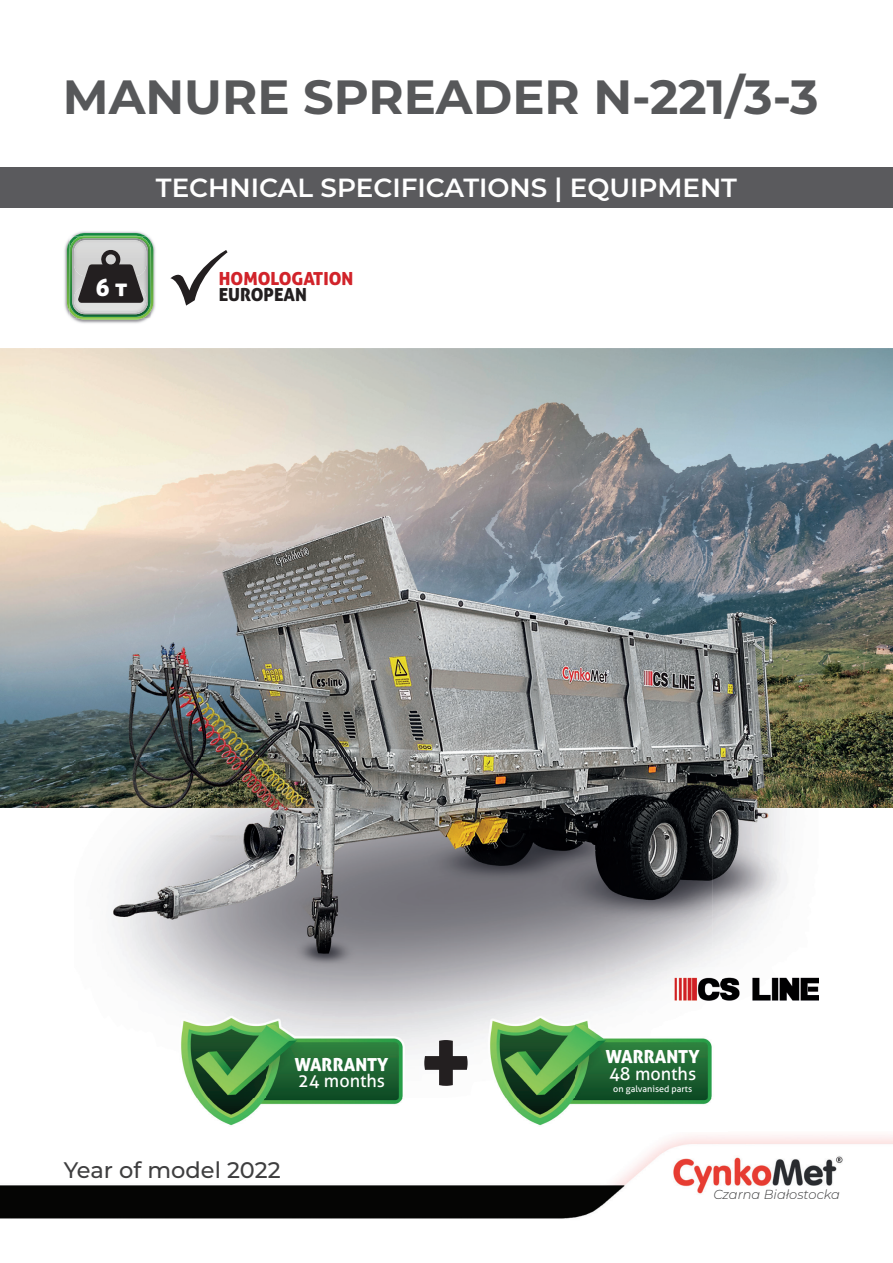
<style>
.page{position:relative;width:893px;height:1263px;background:#fff}
.page>*{position:absolute;margin:0;border:0;box-sizing:border-box;transform-origin:0 0}
.t1{font:96px "Aller Display";color:#231f20}
.t2{font:700 48px "Montserrat";color:#57585a}
.t3{font:600 26.25px "Montserrat";color:#fff}
.t4{font:24px "Aller Display";color:#fff}
.t5{font:500 22.5px "Montserrat";color:#3e3e3f}
.t6{font:18px "Aller Display";color:#fff}
.t7{font:18px "Aller";color:#fff}
.t8{font:18px "Aller Display";color:#d1232a}
.t9{font:18px "Aller Display";color:#231f20}
.t10{font:italic 300 13.05px "Montserrat";color:#3e3e3f}
.t11{font:9px "Aller";color:#fff}
</style>
<div class="page">
<img style="left:0;top:1135px;width:893px;height:84px">
<img style="left:0;top:348px;width:893px;height:460px">
<div style="left:0;top:167px;width:893px;height:40px;background:#5a5a5d"></div>
<img style="left:111px;top:808px;width:601px;height:193px">
<img style="left:712px;top:808px;width:75px;height:153px">
<img style="left:74px;top:353px;width:745px;height:455px">
<img style="left:180px;top:1011px;width:238px;height:115px">
<img style="left:475px;top:1011px;width:238px;height:115px">
<img style="left:675px;top:967px;width:144px;height:34px">
<img style="left:64px;top:231px;width:92px;height:93px">
<img style="left:70px;top:237px;width:81px;height:80px">
<img style="left:72px;top:238px;width:76px;height:76px">
<img style="left:74px;top:303px;width:72px;height:9px">
<svg style="left:67px;top:233px;width:79px;height:70px;background:#778177"></svg>
<svg style="left:170px;top:250px;width:58px;height:56px"></svg>
<h2 class="t2" style="left:63px;top:62px;width:757px">MANURE SPREADER N-221/3-3</h2>
<p class="t4" style="left:96px;top:272px;width:33px">6 t</p>
<p class="t3" style="left:156px;top:169px;width:583px">TECHNICAL SPECIFICATIONS | EQUIPMENT</p>
<p class="t8" style="left:219px;top:267px;width:136px">HOMOLOGATION</p>
<p class="t9" style="left:219px;top:283px;width:90px">EUROPEAN</p>
<p class="t6" style="left:295px;top:1053px;width:95px">WARRANTY</p>
<p class="t7" style="left:298px;top:1070px;width:89px">24 months</p>
<h1 class="t1" style="left:418px;top:1001px;width:57px">+</h1>
<p class="t6" style="left:606px;top:1045px;width:95px">WARRANTY</p>
<p class="t7" style="left:609px;top:1062px;width:89px">48 months</p>
<p class="t11" style="left:613px;top:1083px;width:81px">on galvanised parts</p>
<p class="t5" style="left:64px;top:1154px;width:218px">Year of model 2022</p>
<p class="t10" style="left:713px;top:1186px;width:128px">Czarna Białostocka</p>
</div>
